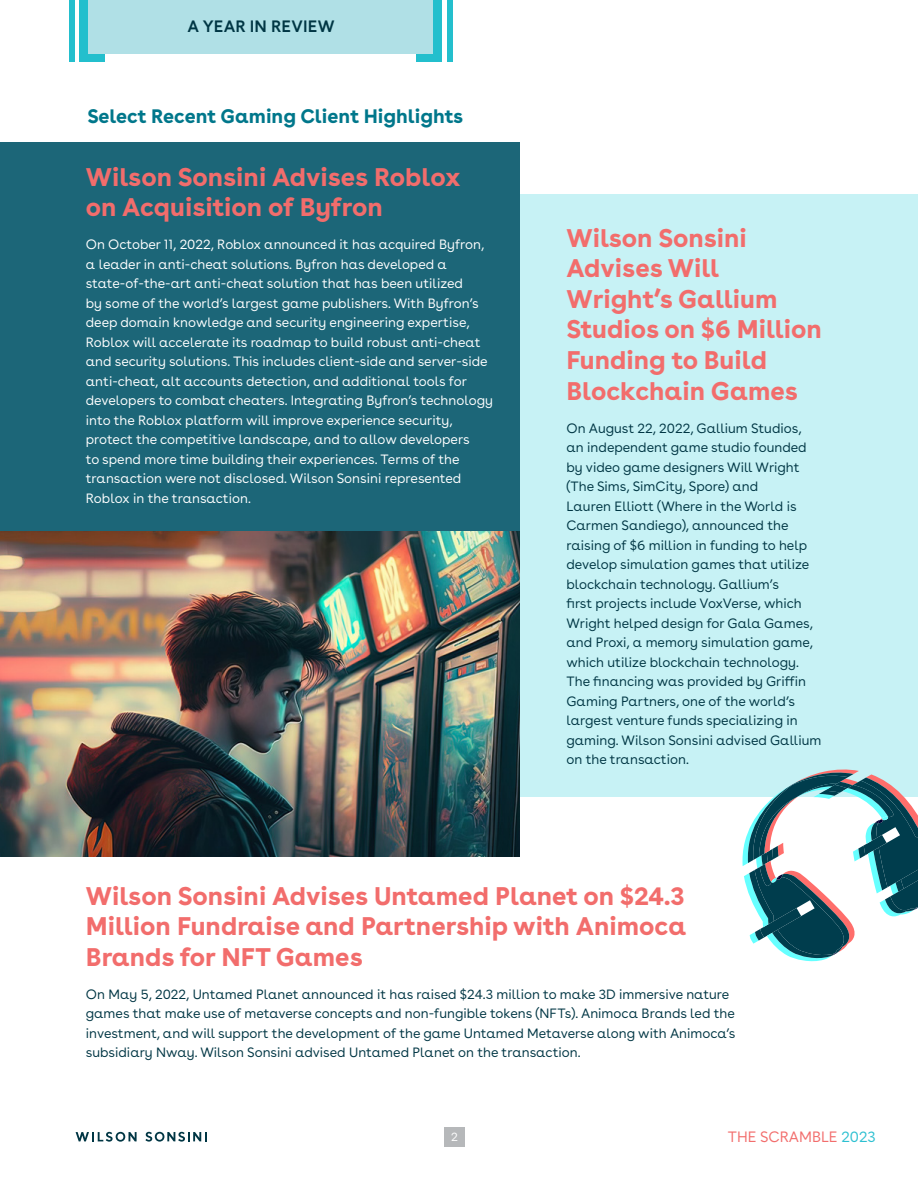
<style>
.page{position:relative;width:918px;height:1188px;background:#fff}
.page>*{position:absolute;margin:0;border:0;box-sizing:border-box;transform-origin:0 0}
.t1{font:700 25.5px/30.6px "Buenos Aires";color:#f26d6c}
.t2{font:700 19.5px "Buenos Aires";color:#00778b}
.t3{font:600 16.5px "Buenos Aires";letter-spacing:.01em;color:#003644}
.t4{font:15px "Buenos Aires";color:#f26d6c}
.t5{font:13.5px/19.5px "Buenos Aires";color:#003644}
.t6{font:13.5px/19.5px "Buenos Aires";color:#fff}
.t7{font:12px "Buenos Aires";color:#fff}
.s1{color:#2dc0d1}
</style>
<div class="page">
<div style="left:445px;top:1128px;width:20px;height:19px;background:#b6b8ba"></div>
<div style="left:520px;top:194px;width:398px;height:602px;background:#c7f2f5"></div>
<svg style="left:76px;top:1132px;width:61px;height:10px"></svg>
<svg style="left:145px;top:1132px;width:62px;height:10px"></svg>
<img style="left:0;top:531px;width:519px;height:326px">
<div style="left:0;top:142px;width:519px;height:389px;background:#1c6678"></div>
<div style="left:88px;top:0;width:345px;height:54px;background:#b0e0e6"></div>
<div style="left:79px;top:0;width:9px;height:62px;background:#23bfcd"></div>
<div style="left:88px;top:54px;width:17px;height:8px;background:#23bfcd"></div>
<div style="left:417px;top:54px;width:16px;height:8px;background:#23bfcd"></div>
<div style="left:433px;top:0;width:9px;height:62px;background:#23bfcd"></div>
<div style="left:447px;top:0;width:5px;height:62px;background:#23bfcd"></div>
<div style="left:69px;top:0;width:5px;height:62px;background:#23bfcd"></div>
<svg style="left:742px;top:769px;width:176px;height:193px"></svg>
<p class="t3" style="left:187px;top:13px;width:149px">A YEAR IN REVIEW</p>
<h2 class="t2" style="left:87px;top:99px;width:377px">Select Recent Gaming Client Highlights</h2>
<h1 class="t1" style="left:86px;top:159px;width:376px">Wilson Sonsini Advises Roblox on Acquisition of Byfron</h1>
<p class="t6" style="left:86px;top:234px;width:409px">On October 11, 2022, Roblox announced it has acquired Byfron, a leader in anti-cheat solutions. Byfron has developed a state-of-the-art anti-cheat solution that has been utilized<br>by some of the world’s largest game publishers. With Byfron’s deep domain knowledge and security engineering expertise, Roblox will accelerate its roadmap to build robust anti-cheat and security solutions. This includes client-side and server-side anti-cheat, alt accounts detection, and additional tools for developers to combat cheaters. Integrating Byfron’s technology into the Roblox platform will improve experience security, protect the competitive landscape, and to allow developers<br>to spend more time building their experiences. Terms of the transaction were not disclosed. Wilson Sonsini represented Roblox in the transaction.</p>
<h1 class="t1" style="left:566px;top:220px;width:257px">Wilson Sonsini<br>Advises Will<br>Wright’s Gallium<br>Studios on $6 Million<br>Funding to Build<br>Blockchain Games</h1>
<p class="t5" style="left:566px;top:417px;width:257px">On August 22, 2022, Gallium Studios, an independent game studio founded by video game designers Will Wright (The Sims, SimCity, Spore) and<br>Lauren Elliott (Where in the World is Carmen Sandiego), announced the raising of $6 million in funding to help develop simulation games that utilize blockchain technology. Gallium’s<br>first projects include VoxVerse, which Wright helped design for Gala Games, and Proxi, a memory simulation game, which utilize blockchain technology.<br>The financing was provided by Griffin Gaming Partners, one of the world’s largest venture funds specializing in gaming. Wilson Sonsini advised Gallium on the transaction.</p>
<h1 class="t1" style="left:86px;top:878px;width:602px;text-align:justify">Wilson Sonsini Advises Untamed Planet on $24.3<br>Million Fundraise and Partnership with Animoca Brands for NFT Games</h1>
<p class="t5" style="left:86px;top:983px;width:651px">On May 5, 2022, Untamed Planet announced it has raised $24.3 million to make 3D immersive nature games that make use of metaverse concepts and non-fungible tokens (NFTs). Animoca Brands led the investment, and will support the development of the game Untamed Metaverse along with Animoca’s subsidiary Nway. Wilson Sonsini advised Untamed Planet on the transaction.</p>
<p class="t7" style="left:451px;top:1127px;width:8px">2</p>
<p class="t4" style="left:728px;top:1125px;width:149px">THE SCRAMBLE <span class="s1">2023</span></p>
</div>
